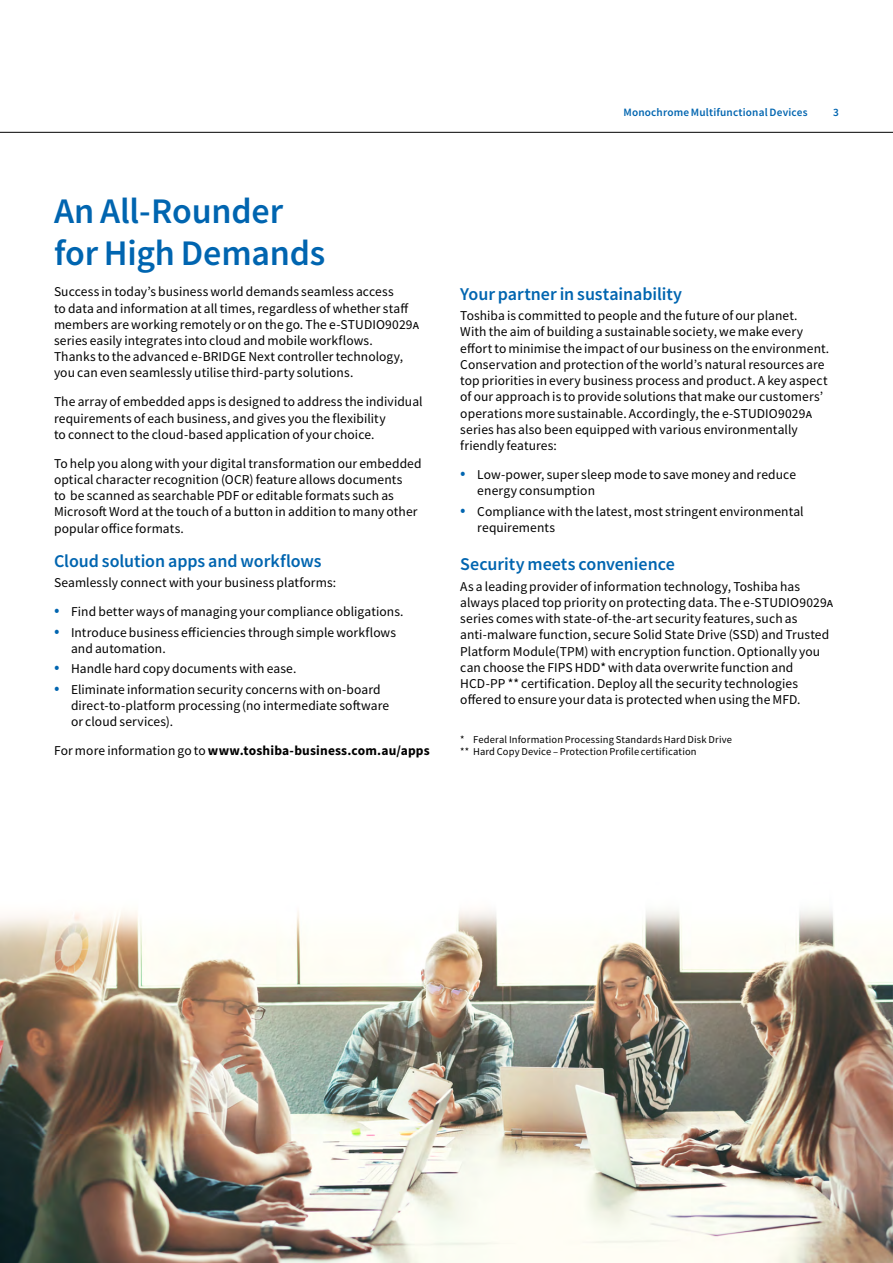
<style>
.page{position:relative;width:893px;height:1263px;background:#fff}
.page>*{position:absolute;margin:0;border:0;box-sizing:border-box;transform-origin:0 0}
.t1{font:500 36px/42px "Toshiba Sans";letter-spacing:-.005em;color:#0065b0}
.t2{font:500 18px "Toshiba Sans";letter-spacing:-.005em;color:#0065b0}
.t3{font:13.5px/16.2px "Toshiba Sans";letter-spacing:.01em;color:#000}
.t4{font:700 13.5px "Toshiba Sans";letter-spacing:.01em;color:#000}
.t5{font:500 11.25px "Toshiba Sans";letter-spacing:.015em;color:#0065b0}
.t6{font:10.5px/12.6px "Toshiba Sans";letter-spacing:.015em;color:#000}
.s1{font-weight:300;font-size:19.5px;color:#0065b0}
.s2{font-weight:400}
</style>
<div class="page">
<hr style="left:0;top:132px;width:893px;height:1px;background:#000">
<img style="left:0;top:910px;width:893px;height:353px">
<p class="t5" style="left:623px;top:104px;width:186px">Monochrome Multifunctional Devices</p>
<p class="t5" style="left:833px;top:104px;width:7px">3</p>
<h1 class="t1" style="left:54px;top:189px;width:273px">An All-Rounder for High Demands</h1>
<p class="t3" style="left:54px;top:284px;width:367px">Success in today’s business world demands seamless access<br>to data and information at all times, regardless of whether staff members are working remotely or on the go. The e-STUDIO9029a series easily integrates into cloud and mobile workflows.<br>Thanks to the advanced e-BRIDGE Next controller technology, you can even seamlessly utilise third-party solutions.</p>
<p class="t3" style="left:54px;top:394px;width:370px">The array of embedded apps is designed to address the individual requirements of each business, and gives you the flexibility<br>to connect to the cloud-based application of your choice.</p>
<p class="t3" style="left:54px;top:455px;width:369px">To help you along with your digital transformation our embedded optical character recognition (OCR) feature allows documents<br>to be scanned as searchable PDF or editable formats such as Microsoft Word at the touch of a button in addition to many other popular office formats.</p>
<h2 class="t2" style="left:54px;top:549px;width:269px">Cloud solution apps and workflows</h2>
<p class="t3" style="left:54px;top:575px;width:284px">Seamlessly connect with your business platforms:</p>
<p class="t3" style="left:54px;top:604px;width:351px"><span class="s1">•</span> Find better ways of managing your compliance obligations.</p>
<p class="t3" style="left:71px;top:624px;width:327px;text-indent:-17px"><span class="s1">•</span> Introduce business efficiencies through simple workflows and automation.</p>
<p class="t3" style="left:54px;top:661px;width:244px"><span class="s1">•</span> Handle hard copy documents with ease.</p>
<p class="t3" style="left:71px;top:681px;width:320px;text-indent:-17px"><span class="s1">•</span> Eliminate information security concerns with on-board direct-to-platform processing (no intermediate software or cloud services).</p>
<p class="t4" style="left:54px;top:742px;width:377px"><span class="s2">For more information go to</span> www.toshiba-business.com.au/apps</p>
<h2 class="t2" style="left:460px;top:282px;width:223px">Your partner in sustainability</h2>
<p class="t3" style="left:460px;top:308px;width:370px">Toshiba is committed to people and the future of our planet.<br>With the aim of building a sustainable society, we make every effort to minimise the impact of our business on the environment.<br>Conservation and protection of the world’s natural resources are top priorities in every business process and product. A key aspect of our approach is to provide solutions that make our customers’ operations more sustainable. Accordingly, the e-STUDIO9029a series has also been equipped with various environmentally friendly features:</p>
<p class="t3" style="left:477px;top:466px;width:320px;text-indent:-17px"><span class="s1">•</span> Low-power, super sleep mode to save money and reduce energy consumption</p>
<p class="t3" style="left:477px;top:503px;width:328px;text-indent:-17px"><span class="s1">•</span> Compliance with the latest, most stringent environmental requirements</p>
<h2 class="t2" style="left:460px;top:552px;width:216px">Security meets convenience</h2>
<p class="t3" style="left:460px;top:578px;width:374px">As a leading provider of information technology, Toshiba has always placed top priority on protecting data. The e-STUDIO9029a series comes with state-of-the-art security features, such as anti-malware function, secure Solid State Drive (SSD) and Trusted Platform Module(TPM) with encryption function. Optionally you can choose the FIPS HDD* with data overwrite function and HCD-PP ** certification. Deploy all the security technologies offered to ensure your data is protected when using the MFD.</p>
<p class="t6" style="left:460px;top:733px;width:273px">* Federal Information Processing Standards Hard Disk Drive ** Hard Copy Device – Protection Profile certification</p>
</div>
